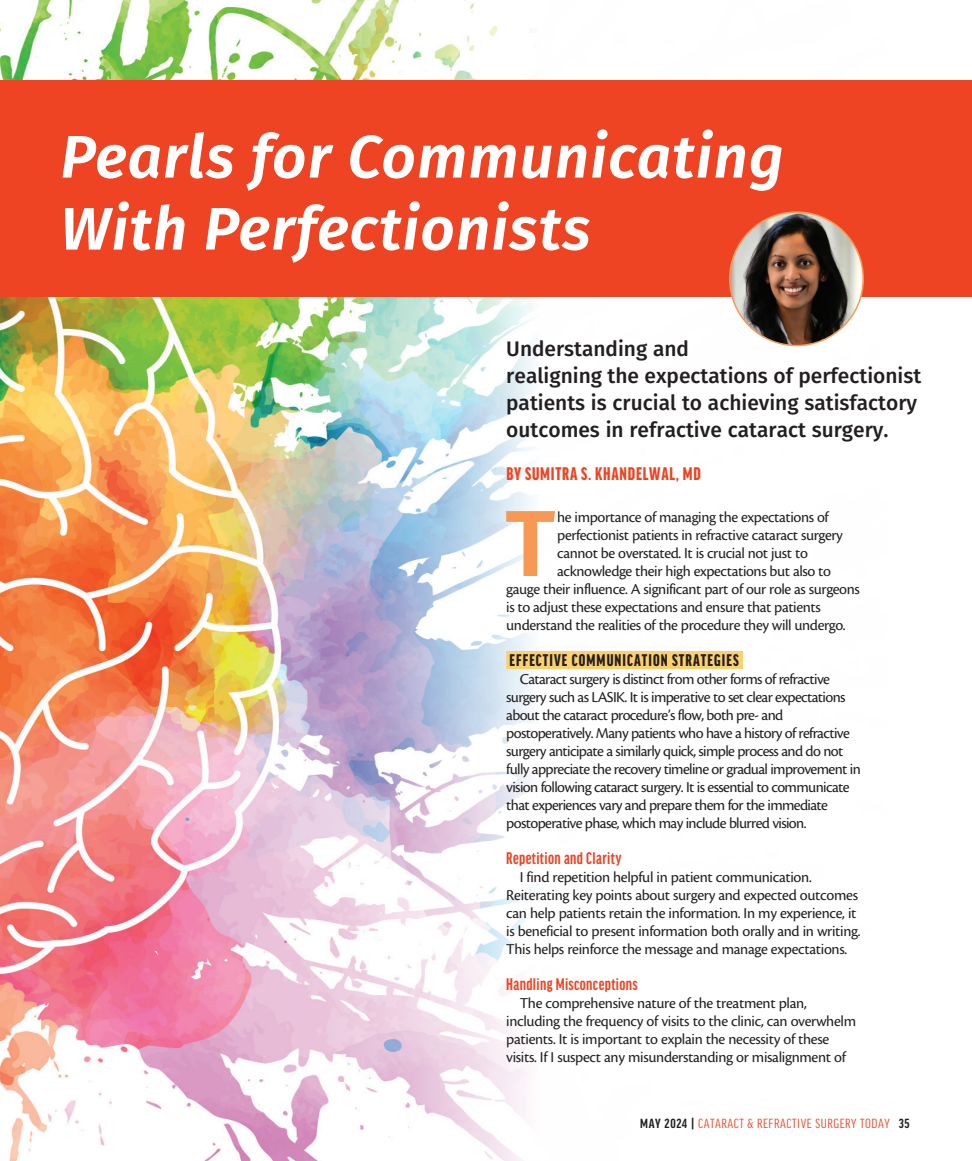
<style>
.page{position:relative;width:972px;height:1161px;background:#fff}
.page>*{position:absolute;margin:0;border:0;box-sizing:border-box;transform-origin:0 0}
.body_first{font:600 93.75px "Fira Sans";color:#f79955}
.t1{font:italic 600 60px/72px "Fira Sans";letter-spacing:.02em;color:#fff}
.deck{font:500 21px/27px "Fira Sans";color:#231f20}
.author{font:900 extra-condensed 19.5px "Good Headline Pro";letter-spacing:.04em;color:#ef4423}
.subhead_2{font:700 extra-condensed 18px "Good Headline Pro";letter-spacing:.02em;color:#ef4423}
.subhead{font:900 extra-condensed 18px "Good Headline Pro";letter-spacing:.06em;color:#231f20}
.body{font:15.75px/18px "Cronos Pro";letter-spacing:-.04em;color:#231f20}
.body-2{font:15.75px/18px "Cronos Pro";letter-spacing:-.02em;color:#231f20}
.body_first-2{font:15.75px "Cronos Pro";letter-spacing:-.025em;color:#231f20}
.t2{font:extra-condensed 14.1px "Good Headline Pro";letter-spacing:.035em;color:#ef4423;scale:1.11 1}
.s1{font-weight:700;color:#231f20}
</style>
<div class="page">
<img style="left:0;top:0;width:887px;height:1161px">
<div style="left:506px;top:651px;width:237px;height:18px;background:#fdd06e"></div>
<div style="left:0;top:81px;width:972px;height:216px;background:#ef4423"></div>
<img style="left:730px;top:212px;width:133px;height:134px;border-radius:67px">
<p class="t1" style="left:60px;top:117px;width:725px">Pearls for Communicating<br>With Perfectionists</p>
<p class="deck" style="left:506px;top:334px;width:416px">Understanding and<br>realigning the expectations of perfectionist patients is crucial to achieving satisfactory outcomes in refractive cataract surgery.</p>
<p class="author" style="left:506px;top:464px;width:196px">BY SUMITRA S. KHANDELWAL, MD</p>
<p class="body_first" style="left:505px;top:467px;width:52px">T</p>
<p class="body_first-2" style="left:557px;top:508px;width:273px">he importance of managing the expectations of</p>
<p class="body_first-2" style="left:557px;top:526px;width:287px">perfectionist patients in refractive cataract surgery</p>
<p class="body_first-2" style="left:557px;top:544px;width:252px">cannot be overstated. It is crucial not just to</p>
<p class="body_first-2" style="left:557px;top:562px;width:275px">acknowledge their high expectations but also to</p>
<p class="body_first-2" style="left:506px;top:580px;width:355px">gauge their influence. A significant part of our role as surgeons</p>
<p class="body_first-2" style="left:506px;top:598px;width:316px">is to adjust these expectations and ensure that patients</p>
<p class="body_first-2" style="left:506px;top:616px;width:341px">understand the realities of the procedure they will undergo.</p>
<p class="subhead" style="left:510px;top:651px;width:231px">EFFECTIVE COMMUNICATION STRATEGIES</p>
<p class="body" style="left:506px;top:670px;width:356px;text-indent:14px">Cataract surgery is distinct from other forms of refractive surgery such as LASIK. It is imperative to set clear expectations about the cataract procedure’s flow, both pre- and postoperatively. Many patients who have a history of refractive surgery anticipate a similarly quick, simple process and do not fully appreciate the recovery timeline or gradual improvement in vision following cataract surgery. It is essential to communicate that experiences vary and prepare them for the immediate postoperative phase, which may include blurred vision.</p>
<p class="subhead_2" style="left:506px;top:849px;width:117px">Repetition and Clarity</p>
<p class="body-2" style="left:506px;top:868px;width:356px;text-indent:14px">I find repetition helpful in patient communication.<br>Reiterating key points about surgery and expected outcomes can help patients retain the information. In my experience, it is beneficial to present information both orally and in writing.<br>This helps reinforce the message and manage expectations.</p>
<p class="subhead_2" style="left:506px;top:975px;width:133px">Handling Misconceptions</p>
<p class="body-2" style="left:506px;top:994px;width:351px;text-indent:14px">The comprehensive nature of the treatment plan, including the frequency of visits to the clinic, can overwhelm patients. It is important to explain the necessity of these visits. If I suspect any misunderstanding or misalignment of</p>
<p class="t2" style="left:640px;top:1117px;width:244px"><span class="s1">MAY 2024 |</span> CATARACT &amp; REFRACTIVE SURGERY TODAY <span class="s1">35</span></p>
</div>
